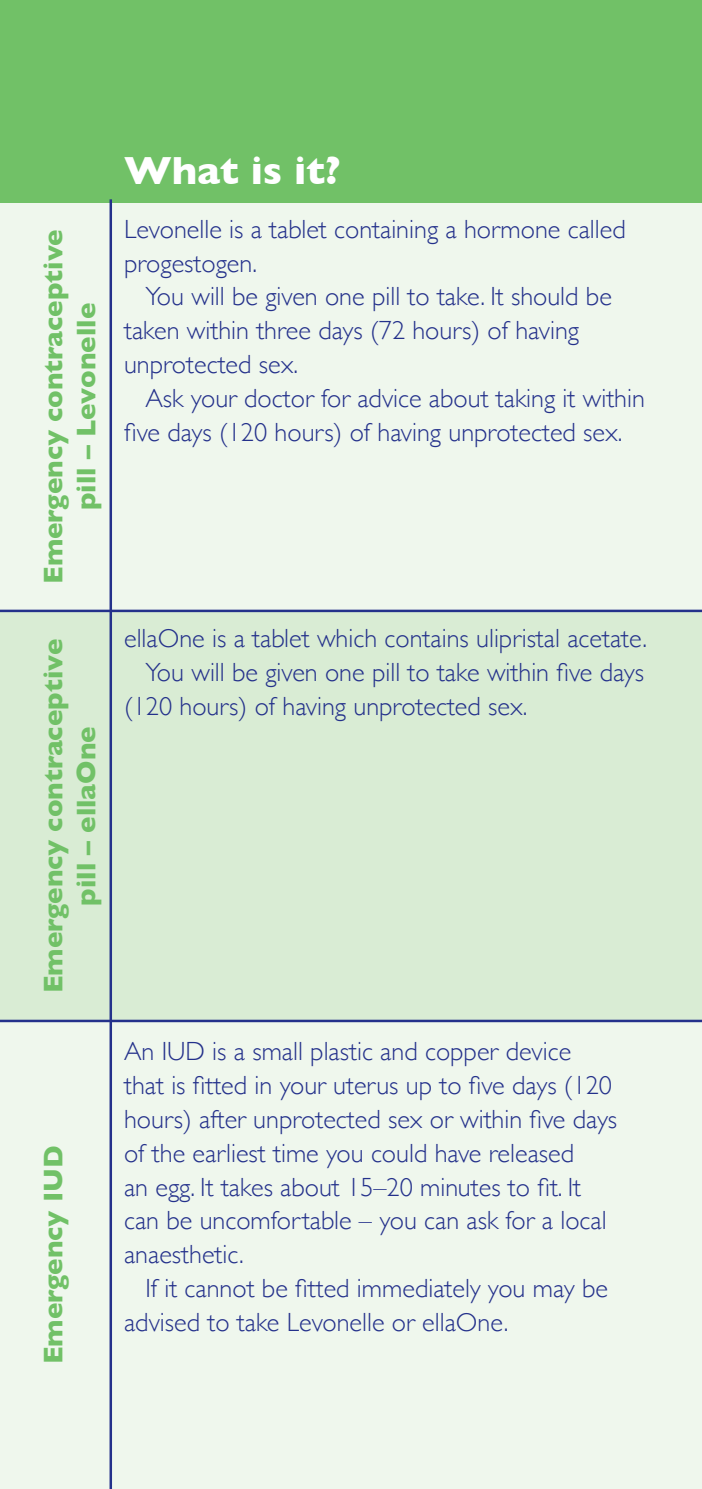
<style>
.page{position:relative;width:702px;height:1489px;background:#fff}
.page>*{position:absolute;margin:0;border:0;box-sizing:border-box;transform-origin:0 0}
.t1{font:700 40px "Gill Sans";color:#fff}
.t2{font:700 27.5px/33px "Gill Sans";color:#71c167;text-align:center}
.Main_Body_text{font:300 26.25px/33.8px "Gill Sans";color:#24318b}
.Man_Body_text_1st_li{font:300 26.25px/33.8px "Gill Sans";color:#24318b}
</style>
<div class="page">
<div style="left:0;top:202px;width:702px;height:409px;background:#eff7ed"></div>
<div style="left:0;top:611px;width:702px;height:409px;background:#d9ecd4"></div>
<div style="left:0;top:1020px;width:702px;height:468px;background:#eff7ed"></div>
<hr style="left:0;top:609px;width:702px;height:3px;background:#24318b">
<hr style="left:0;top:1019px;width:702px;height:3px;background:#24318b">
<div style="left:0;top:0;width:702px;height:202px;background:#71c167"></div>
<hr style="left:109px;top:199px;width:3px;height:1289px;background:#24318b">
<p class="t1" style="left:124px;top:139px;width:218px">What is it?</p>
<p class="t2" style="left:36px;top:584px;width:356px;rotate:-90deg">Emergency contraceptive pill – Levonelle</p>
<p class="Main_Body_text" style="left:124px;top:211px;width:503px">Levonelle is a tablet containing a hormone called progestogen.</p>
<p class="Man_Body_text_1st_li" style="left:124px;top:279px;width:489px;text-indent:21px">You will be given one pill to take. It should be taken within three days (72 hours) of having unprotected sex.</p>
<p class="Man_Body_text_1st_li" style="left:124px;top:380px;width:522px;text-indent:21px">Ask your doctor for advice about taking it within five days (120 hours) of having unprotected sex.</p>
<p class="t2" style="left:36px;top:993px;width:356px;rotate:-90deg">Emergency contraceptive pill – ellaOne</p>
<p class="Main_Body_text" style="left:124px;top:620px;width:524px">ellaOne is a tablet which contains ulipristal acetate.</p>
<p class="Man_Body_text_1st_li" style="left:124px;top:654px;width:521px;text-indent:21px">You will be given one pill to take within five days (120 hours) of having unprotected sex.</p>
<p class="t2" style="left:36px;top:1364px;width:220px;rotate:-90deg">Emergency IUD</p>
<p class="Main_Body_text" style="left:124px;top:1033px;width:494px">An IUD is a small plastic and copper device that is fitted in your uterus up to five days (120 hours) after unprotected sex or within five days of the earliest time you could have released<br>an egg. It takes about 15–20 minutes to fit. It can be uncomfortable – you can ask for a local anaesthetic.</p>
<p class="Man_Body_text_1st_li" style="left:124px;top:1269px;width:485px;text-indent:21px">If it cannot be fitted immediately you may be advised to take Levonelle or ellaOne.</p>
</div>
